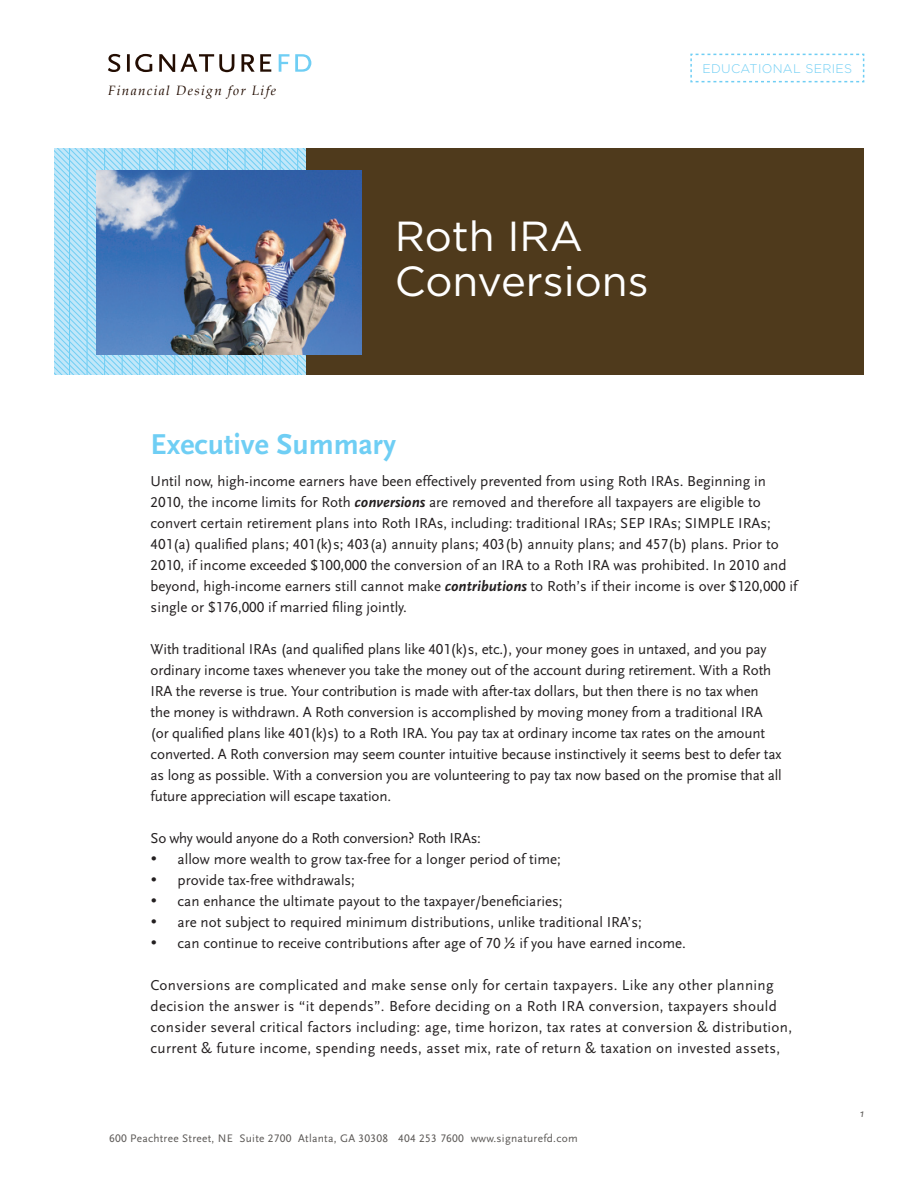
<style>
.page{position:relative;width:918px;height:1188px;background:#fff}
.page>*{position:absolute;margin:0;border:0;box-sizing:border-box;transform-origin:0 0}
.t1{font:42px/45px "Gotham";color:#fff}
.NEW_hd_1{font:700 30px "Scala Sans LF";color:#6fcef4}
.List_Paragraph{font:15px/21px "Scala Sans LF";color:#231f20}
.List_Paragraph-2{font:15px/21px "Scala Sans LF";letter-spacing:.02em;color:#231f20}
.List_Paragraph-3{font:15px "Scala Sans LF";letter-spacing:-.02em;color:#231f20}
.t2{font:italic 13.5px "Book Antiqua";letter-spacing:.1em;color:#230d02}
.Heading_2_blue{font:300 12.45px "Gotham";letter-spacing:.025em;color:#6fcef4}
.t3{font:11.4px "Scala Sans LF";letter-spacing:.025em;color:#5b5855}
.t4{font:italic 11.4px "Scala Sans";color:#5b5855}
.s1{font-family:"Scala Sans";font-weight:700;font-style:italic}
</style>
<div class="page">
<svg style="left:108px;top:54px;width:163px;height:18px"></svg>
<svg style="left:279px;top:54px;width:32px;height:18px"></svg>
<div style="left:306px;top:148px;width:558px;height:227px;background:#4f3a1c"></div>
<svg style="left:54px;top:148px;width:252px;height:227px;background:#aadef6"></svg>
<hr style="left:69px;top:148px;width:1px;height:227px;background:#6fcef4">
<hr style="left:87px;top:148px;width:1px;height:227px;background:#6fcef4">
<hr style="left:104px;top:148px;width:1px;height:227px;background:#6fcef4">
<hr style="left:122px;top:148px;width:1px;height:227px;background:#6fcef4">
<hr style="left:139px;top:148px;width:1px;height:227px;background:#6fcef4">
<hr style="left:157px;top:148px;width:1px;height:227px;background:#6fcef4">
<hr style="left:174px;top:148px;width:1px;height:227px;background:#6fcef4">
<hr style="left:192px;top:148px;width:1px;height:227px;background:#6fcef4">
<hr style="left:209px;top:148px;width:1px;height:227px;background:#6fcef4">
<hr style="left:227px;top:148px;width:1px;height:227px;background:#6fcef4">
<hr style="left:245px;top:148px;width:1px;height:227px;background:#6fcef4">
<hr style="left:262px;top:148px;width:1px;height:227px;background:#6fcef4">
<hr style="left:280px;top:148px;width:1px;height:227px;background:#6fcef4">
<hr style="left:297px;top:148px;width:1px;height:227px;background:#6fcef4">
<img style="left:97px;top:171px;width:265px;height:184px">
<svg style="left:690px;top:53px;width:175px;height:30px"></svg>
<p class="t2" style="left:108px;top:82px;width:170px">Financial Design for Life</p>
<p class="Heading_2_blue" style="left:702px;top:62px;width:150px">EDUCATIONAL SERIES</p>
<p class="t1" style="left:395px;top:213px;width:255px">Roth IRA<br>Conversions</p>
<p class="NEW_hd_1" style="left:151px;top:426px;width:247px">Executive Summary</p>
<p class="List_Paragraph" style="left:151px;top:470px;width:648px">Until now, high-income earners have been effectively prevented from using Roth IRAs. Beginning in 2010, the income limits for Roth <span class="s1">conversions</span> are removed and therefore all taxpayers are eligible to convert certain retirement plans into Roth IRAs, including: traditional IRAs; SE P IRAs; SIMPLE IRAs; 401(a) qualified plans; 401(k)s; 403(a) annuity plans; 403(b) annuity plans; and 457(b) plans. Prior to 2010, if income exceeded $100,000 the conversion of an IRA to a Roth IRA was prohibited. In 2010 and beyond, high-income earners still cannot make <span class="s1">contributions</span> to Roth’s if their income is over $120,000 if single or $176,000 if married filing jointly.</p>
<p class="List_Paragraph" style="left:151px;top:638px;width:633px">With traditional IRAs (and qualified plans like 401(k)s, etc.), your money goes in untaxed, and you pay ordinary income taxes whenever you take the money out of the account during retirement. With a Roth IRA the reverse is true. Your contribution is made with after-tax dollars, but then there is no tax when the money is withdrawn. A Roth conversion is accomplished by moving money from a traditional IRA (or qualified plans like 401(k)s) to a Roth IRA. You pay tax at ordinary income tax rates on the amount converted. A Roth conversion may seem counter intuitive because instinctively it seems best to defer tax as long as possible. With a conversion you are volunteering to pay tax now based on the promise that all future appreciation will escape taxation.</p>
<p class="List_Paragraph-3" style="left:151px;top:829px;width:332px">So why would anyone do a Roth conversion? Roth IRAs:</p>
<p class="List_Paragraph" style="left:151px;top:848px;width:412px">• allow more wealth to grow tax-free for a longer period of time;</p>
<p class="List_Paragraph" style="left:151px;top:869px;width:206px">• provide tax-free withdrawals;</p>
<p class="List_Paragraph" style="left:151px;top:890px;width:413px">• can enhance the ultimate payout to the taxpayer/beneficiaries;</p>
<p class="List_Paragraph" style="left:151px;top:911px;width:493px">• are not subject to required minimum distributions, unlike traditional IRA’s;</p>
<p class="List_Paragraph" style="left:151px;top:932px;width:537px">• can continue to receive contributions after age of 70 ½ if you have earned income.</p>
<p class="List_Paragraph-2" style="left:151px;top:974px;width:643px">Conversions are complicated and make sense only for certain taxpayers. Like any other planning decision the answer is “it depends”. Before deciding on a Roth IRA conversion, taxpayers should consider several critical factors including: age, time horizon, tax rates at conversion &amp; distribution, current &amp; future income, spending needs, asset mix, rate of return &amp; taxation on invested assets,</p>
<p class="t3" style="left:109px;top:1132px;width:470px">600 Peachtree Street, ne Suite 2700 Atlanta, GA 30308 404 253 7600 www.signaturefd.com</p>
<p class="t4" style="left:860px;top:1107px;width:6px">1</p>
</div>
